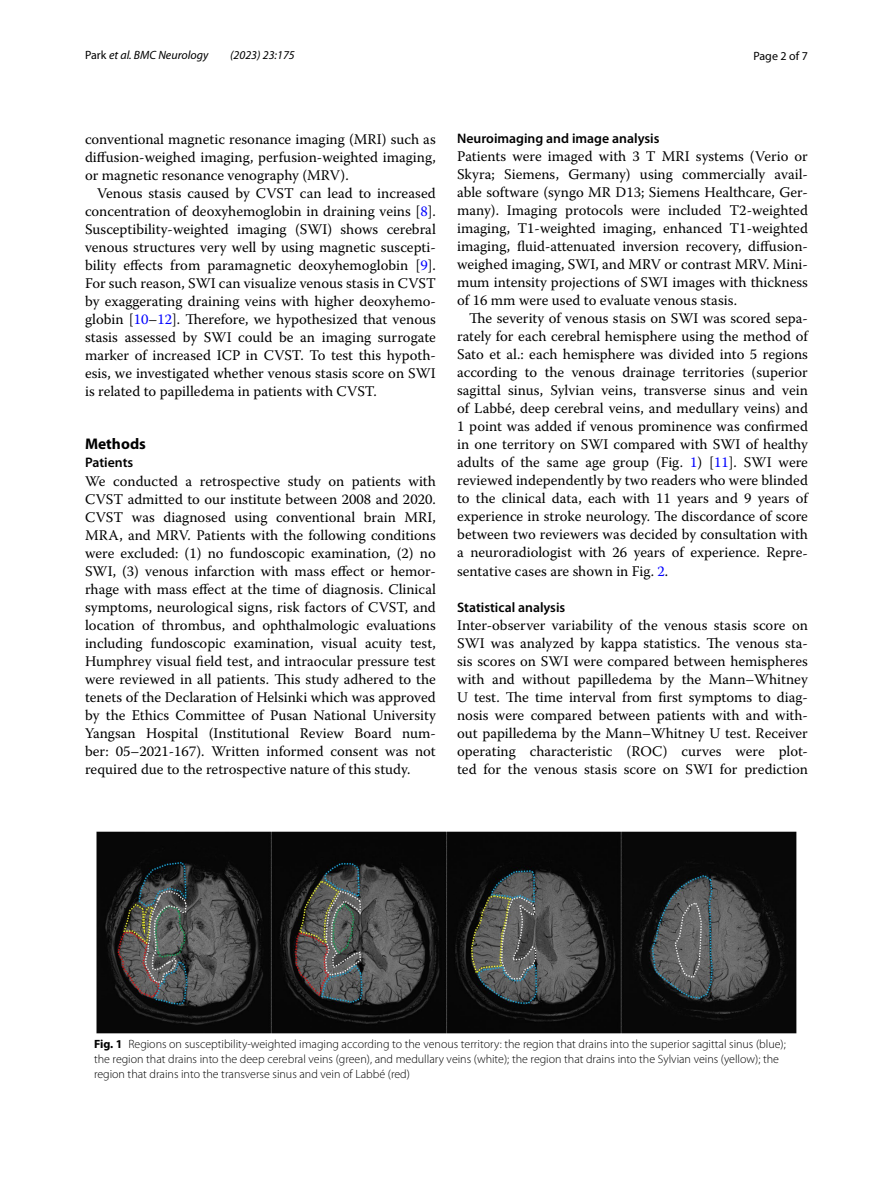
<style>
.page{position:relative;width:893px;height:1187px;background:#fff}
.page>*{position:absolute;margin:0;border:0;box-sizing:border-box;transform-origin:0 0}
.t1{font:700 15.45px "Myriad Pro";color:#000}
.t2{font:14.7px/18px "Warnock Pro";color:#000;text-align:justify}
.t3{font:600 13.8px "Myriad Pro";color:#000}
.t4{font:300 12px/15px "Myriad Pro";color:#000}
.t5{font:italic 12px "Myriad Pro";color:#000}
.t6{font:12px "Myriad Pro";color:#000}
.s1{font-style:normal}
.s2{color:#00f}
.s3{font-weight:700}
</style>
<div class="page">
<img style="left:96px;top:831px;width:701px;height:201px">
<p class="t5" style="left:85px;top:48px;width:125px"><span class="s1">Park</span> et al. BMC Neurology</p>
<p class="t5" style="left:230px;top:48px;width:66px">(2023) 23:175</p>
<p class="t6" style="left:753px;top:48px;width:56px">Page 2 of 7</p>
<p class="t2" style="left:85px;top:130px;width:352px">conventional magnetic resonance imaging (MRI) such as diffusion-weighed imaging, perfusion-weighted imaging, or magnetic resonance venography (MRV).</p>
<p class="t2" style="left:85px;top:184px;width:352px;text-indent:12px">Venous stasis caused by CVST can lead to increased concentration of deoxyhemoglobin in draining veins [<span class="s2">8</span>].<br>Susceptibility-weighted imaging (SWI) shows cerebral venous structures very well by using magnetic suscepti&shy;bility effects from paramagnetic deoxyhemoglobin [<span class="s2">9</span>].<br>For such reason, SWI can visualize venous stasis in CVST by exaggerating draining veins with higher deoxyhemo&shy;globin [<span class="s2">10</span>–<span class="s2">12</span>]. Therefore, we hypothesized that venous stasis assessed by SWI could be an imaging surrogate marker of increased ICP in CVST. To test this hypoth&shy;esis, we investigated whether venous stasis score on SWI is related to papilledema in patients with CVST.</p>
<p class="t1" style="left:85px;top:434px;width:62px">Methods</p>
<p class="t3" style="left:85px;top:454px;width:50px">Patients</p>
<p class="t2" style="left:85px;top:471px;width:352px">We conducted a retrospective study on patients with CVST admitted to our institute between 2008 and 2020.<br>CVST was diagnosed using conventional brain MRI, MRA, and MRV. Patients with the following conditions were excluded: (1) no fundoscopic examination, (2) no SWI, (3) venous infarction with mass effect or hemor&shy;rhage with mass effect at the time of diagnosis. Clinical symptoms, neurological signs, risk factors of CVST, and location of thrombus, and ophthalmologic evaluations including fundoscopic examination, visual acuity test, Humphrey visual field test, and intraocular pressure test were reviewed in all patients. This study adhered to the tenets of the Declaration of Helsinki which was approved by the Ethics Committee of Pusan National University Yangsan Hospital (Institutional Review Board num&shy;ber: 05–2021-167). Written informed consent was not required due to the retrospective nature of this study.</p>
<p class="t3" style="left:457px;top:130px;width:204px">Neuroimaging and image analysis</p>
<p class="t2" style="left:457px;top:147px;width:352px">Patients were imaged with 3 T MRI systems (Verio or Skyra; Siemens, Germany) using commercially avail&shy;able software (syngo MR D13; Siemens Healthcare, Ger&shy;many). Imaging protocols were included T2-weighted imaging, T1-weighted imaging, enhanced T1-weighted imaging, fluid-attenuated inversion recovery, diffusion&shy;weighed imaging, SWI, and MRV or contrast MRV. Mini&shy;mum intensity projections of SWI images with thickness of 16 mm were used to evaluate venous stasis.</p>
<p class="t2" style="left:457px;top:309px;width:352px;text-indent:12px">The severity of venous stasis on SWI was scored sepa&shy;rately for each cerebral hemisphere using the method of Sato et al.: each hemisphere was divided into 5 regions according to the venous drainage territories (superior sagittal sinus, Sylvian veins, transverse sinus and vein of Labbé, deep cerebral veins, and medullary veins) and 1 point was added if venous prominence was confirmed in one territory on SWI compared with SWI of healthy adults of the same age group (Fig. <span class="s2">1</span>) [<span class="s2">11</span>]. SWI were reviewed independently by two readers who were blinded to the clinical data, each with 11 years and 9 years of experience in stroke neurology. The discordance of score between two reviewers was decided by consultation with a neuroradiologist with 26 years of experience. Repre&shy;sentative cases are shown in Fig. <span class="s2">2</span>.</p>
<p class="t3" style="left:457px;top:598px;width:110px">Statistical analysis</p>
<p class="t2" style="left:457px;top:615px;width:352px">Inter-observer variability of the venous stasis score on SWI was analyzed by kappa statistics. The venous sta&shy;sis scores on SWI were compared between hemispheres with and without papilledema by the Mann–Whitney U test. The time interval from first symptoms to diag&shy;nosis were compared between patients with and with&shy;out papilledema by the Mann–Whitney U test. Receiver operating characteristic (ROC) curves were plot&shy;ted for the venous stasis score on SWI for prediction</p>
<p class="t4" style="left:94px;top:1036px;width:693px"><span class="s3">Fig. 1</span> Regions on susceptibility-weighted imaging according to the venous territory: the region that drains into the superior sagittal sinus (blue); the region that drains into the deep cerebral veins (green), and medullary veins (white); the region that drains into the Sylvian veins (yellow); the region that drains into the transverse sinus and vein of Labbé (red)</p>
</div>
